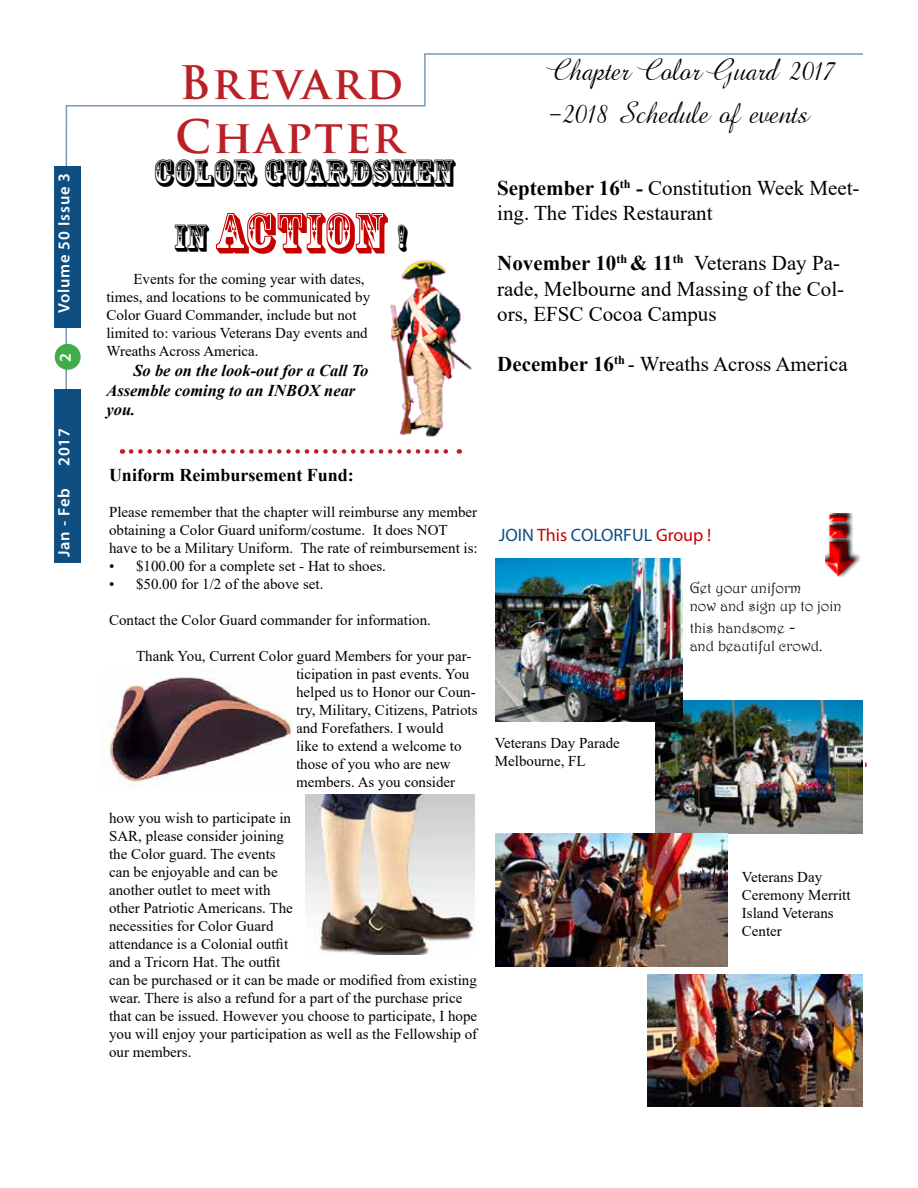
<style>
.page{position:relative;width:918px;height:1188px;background:#fff}
.page>*{position:absolute;margin:0;border:0;box-sizing:border-box;transform-origin:0 0}
.t1{font:54px "Rosewood Std";color:#c70000}
.t2{font:700 45px/54px "Trajan Pro";letter-spacing:.05em;color:#ba2025}
.t3{font:36px/43.2px "Gershwin Script";color:#000}
.t4{font:36px "Rosewood Std";color:#000}
.t5{font:21px/25.2px "Times New Roman";color:#000}
.t6{font:700 18px "Times New Roman";color:#000}
.t7{font:18px "Myriad Pro";color:#0e4e81}
.t8{font:italic 700 16.5px/19.8px "Times New Roman";color:#000}
.t9{font:600 16.5px "Myriad Pro";letter-spacing:.05em;color:#fff}
.t10{font:15px/18px "Times New Roman";color:#000}
.t11{font:15px/18px "Harrington";color:#000}
.s1{font-size:36px;color:#000}
.s2{font-weight:700}
.s3{color:#c70000}
.s4{font-size:18px}
</style>
<div class="page">
<svg style="left:65px;top:53px;width:798px;height:377px"></svg>
<div style="left:54px;top:166px;width:26px;height:162px;background:#0e4e81"></div>
<div style="left:55px;top:344px;width:26px;height:26px;background:#41ad49;border-radius:50%"></div>
<div style="left:54px;top:390px;width:26px;height:173px;background:#0e4e81"></div>
<img style="left:655px;top:700px;width:208px;height:133px">
<img style="left:826px;top:514px;width:34px;height:63px">
<img style="left:385px;top:259px;width:90px;height:178px">
<img style="left:306px;top:795px;width:168px;height:160px">
<img style="left:102px;top:677px;width:190px;height:112px">
<svg style="left:131px;top:449px;width:329px;height:5px"></svg>
<img style="left:495px;top:833px;width:233px;height:133px">
<img style="left:648px;top:974px;width:215px;height:133px">
<img style="left:495px;top:559px;width:188px;height:162px">
<p class="t9" style="left:53px;top:313px;width:142px;rotate:-90deg">Volume 50 Issue 3</p>
<p class="t9" style="left:55px;top:362px;width:10px;rotate:-90deg">2</p>
<p class="t9" style="left:53px;top:466px;width:39px;rotate:-90deg">2017</p>
<p class="t9" style="left:53px;top:557px;width:70px;rotate:-90deg">Jan - Feb</p>
<h2 class="t2" style="left:175px;top:57px;width:230px">Brevard<br>Chapter</h2>
<h3 class="t4" style="left:153px;top:152px;width:303px">COLOR GUARDSMEN</h3>
<h1 class="t1" style="left:174px;top:201px;width:235px"><span class="s1">IN</span> ACTION <span class="s1">!</span></h1>
<p class="t10" style="left:106px;top:269px;width:265px;text-indent:27px">Events for the coming year with dates, times, and locations to be communicated by Color Guard Commander, include but not limited to: various Veterans Day events and Wreaths Across America.</p>
<p class="t8" style="left:106px;top:360px;width:263px;text-indent:27px">So be on the look-out for a Call To<br>Assemble coming to an INBOX near you.</p>
<h3 class="t3" style="left:549px;top:50px;width:287px">Chapter Color Guard 2017 -2018 Schedule of events</h3>
<h3 class="t5" style="left:497px;top:174px;width:364px"><span class="s2">September 16</span><sup>th</sup> <span class="s2">-</span> Constitution Week Meet&shy;ing. The Tides Restaurant</h3>
<h3 class="t5" style="left:497px;top:250px;width:349px"><span class="s2">November 10</span><sup>th</sup> <span class="s2">&amp; 11</span><sup>th</sup> Veterans Day Pa&shy;rade, Melbourne and Massing of the Col&shy;ors, EFSC Cocoa Campus</h3>
<h3 class="t5" style="left:497px;top:351px;width:352px"><span class="s2">December 16</span><sup>th</sup> - Wreaths Across America</h3>
<p class="t6" style="left:109px;top:462px;width:246px">Uniform Reimbursement Fund:</p>
<p class="t10" style="left:109px;top:502px;width:370px">Please remember that the chapter will reimburse any member obtaining a Color Guard uniform/costume. It does NOT have to be a Military Uniform. The rate of reimbursement is:</p>
<p class="t10" style="left:109px;top:556px;width:278px">• $100.00 for a complete set - Hat to shoes.</p>
<p class="t10" style="left:109px;top:574px;width:216px">• $50.00 for 1/2 of the above set.</p>
<p class="t10" style="left:109px;top:610px;width:324px">Contact the Color Guard commander for information.</p>
<p class="t10" style="left:296px;top:646px;width:183px;text-indent:-160px">Thank You, Current Color guard Members for your par&shy;ticipation in past events. You helped us to Honor our Coun&shy;try, Military, Citizens, Patriots and Forefathers. I would<br>like to extend a welcome to those of you who are new members. As you consider</p>
<p class="t10" style="left:109px;top:808px;width:370px">how you wish to participate in<br>SAR, please consider joining<br>the Color guard. The events<br>can be enjoyable and can be<br>another outlet to meet with<br>other Patriotic Americans. The<br>necessities for Color Guard<br>attendance is a Colonial outfit<br>and a Tricorn Hat. The outfit<br>can be purchased or it can be made or modified from existing wear. There is also a refund for a part of the purchase price that can be issued. However you choose to participate, I hope you will enjoy your participation as well as the Fellowship of our members.</p>
<p class="t7" style="left:499px;top:524px;width:214px">JOIN <span class="s3">This</span> COLORFUL <span class="s3">Group !</span></p>
<p class="t10" style="left:495px;top:734px;width:126px">Veterans Day Parade<br>Melbourne, FL</p>
<p class="t11" style="left:690px;top:579px;width:154px">Get your uniform<br>now and sign up to join</p>
<p class="t11" style="left:690px;top:618px;width:134px">this handsome <span class="s4">- </span>and beautiful crowd.</p>
<p class="t10" style="left:742px;top:867px;width:110px">Veterans Day<br>Ceremony Merritt<br>Island Veterans<br>Center</p>
</div>
